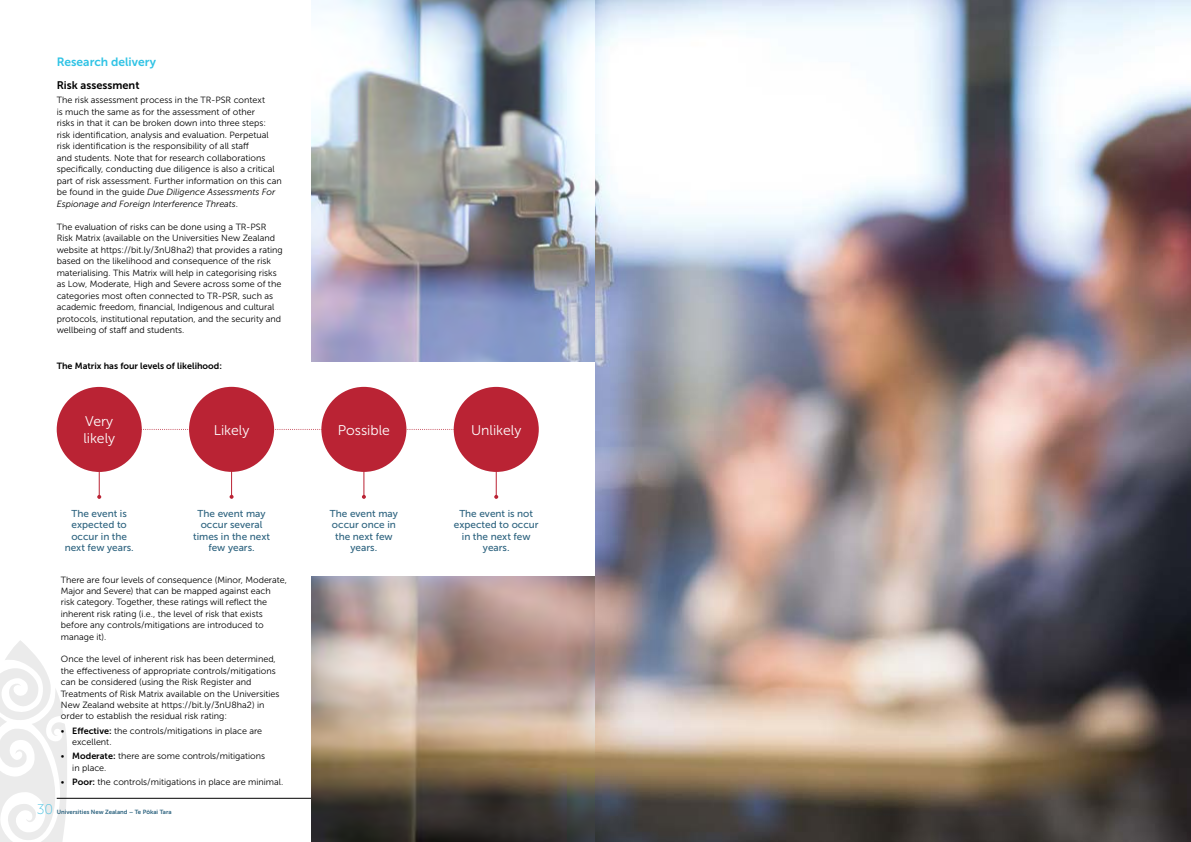
<style>
.page{position:relative;width:1191px;height:842px;background:#fff}
.page>*{position:absolute;margin:0;border:0;box-sizing:border-box;transform-origin:0 0}
.t1{font:14px/17px "Museo Sans 300";color:#fff}
.t2{font:14px "Museo Sans 100";color:#4dc2e1}
.t3{font:12px "Museo Sans 700";color:#30c3e5}
.t4{font:11px "Museo Sans 700";color:#000}
.t5{font:10px/11.5px "Museo Sans 500";color:#2d637f;text-align:center}
.t6{font:9px/11.5px "Museo Sans 300";color:#000}
.t7{font:9px "Museo Sans 700";color:#000}
.t8{font:6px "Museo Sans 700";color:#2d637f}
.s1{font-style:italic}
.s2{font-family:"Museo Sans 700"}
</style>
<div class="page">
<svg style="left:0;top:640px;width:67px;height:202px"></svg>
<hr style="left:57px;top:798px;width:482px;height:1px;background:#000">
<img style="left:312px;top:0;width:879px;height:842px">
<div style="left:239px;top:362px;width:356px;height:213px;background:#fff"></div>
<svg style="left:143px;top:429px;width:311px;height:1px"></svg>
<hr style="left:99px;top:455px;width:1px;height:42px;background:#ba2334">
<svg style="left:97px;top:495px;width:4px;height:4px"></svg>
<div style="left:57px;top:387px;width:85px;height:85px;background:#ba2334;border-radius:50%"></div>
<hr style="left:231px;top:455px;width:1px;height:42px;background:#ba2334">
<svg style="left:229px;top:495px;width:4px;height:4px"></svg>
<div style="left:189px;top:387px;width:85px;height:85px;background:#ba2334;border-radius:50%"></div>
<hr style="left:363px;top:455px;width:1px;height:42px;background:#ba2334">
<svg style="left:362px;top:495px;width:4px;height:4px"></svg>
<div style="left:321px;top:387px;width:85px;height:85px;background:#ba2334;border-radius:50%"></div>
<hr style="left:496px;top:455px;width:1px;height:42px;background:#ba2334">
<svg style="left:494px;top:495px;width:4px;height:4px"></svg>
<div style="left:454px;top:387px;width:85px;height:85px;background:#ba2334;border-radius:50%"></div>
<h2 class="t3" style="left:57px;top:55px;width:101px">Research delivery</h2>
<p class="t4" style="left:57px;top:79px;width:84px">Risk assessment</p>
<p class="t6" style="left:57px;top:94px;width:227px">The risk assessment process in the TR-PSR context<br>is much the same as for the assessment of other<br>risks in that it can be broken down into three steps: risk identification, analysis and evaluation. Perpetual risk identification is the responsibility of all staff<br>and students. Note that for research collaborations specifically, conducting due diligence is also a critical part of risk assessment. Further information on this can be found in the guide <span class="s1">Due Diligence Assessments For Espionage and Foreign Interference Threats</span>.</p>
<p class="t6" style="left:57px;top:221px;width:227px">The evaluation of risks can be done using a TR-PSR Risk Matrix (available on the Universities New Zealand website at https://bit.ly/3nU8ha2) that provides a rating based on the likelihood and consequence of the risk materialising. This Matrix will help in categorising risks as Low, Moderate, High and Severe across some of the categories most often connected to TR-PSR, such as academic freedom, financial, Indigenous and cultural protocols, institutional reputation, and the security and wellbeing of staff and students.</p>
<p class="t7" style="left:57px;top:361px;width:167px">The Matrix has four levels of likelihood:</p>
<h1 class="t1" style="left:83px;top:413px;width:33px">Very likely</h1>
<p class="t5" style="left:65px;top:508px;width:71px">The event is expected to occur in the next few years.</p>
<h1 class="t1" style="left:214px;top:421px;width:37px">Likely</h1>
<p class="t5" style="left:193px;top:507px;width:78px">The event may occur several times in the next few years.</p>
<p class="t6" style="left:61px;top:574px;width:227px">There are four levels of consequence (Minor, Moderate, Major and Severe) that can be mapped against each<br>risk category. Together, these ratings will reflect the inherent risk rating (i.e., the level of risk that exists before any controls/mitigations are introduced to manage it).</p>
<p class="t6" style="left:61px;top:654px;width:220px">Once the level of inherent risk has been determined, the effectiveness of appropriate controls/mitigations can be considered (using the Risk Register and Treatments of Risk Matrix available on the Universities New Zealand website at https://bit.ly/3nU8ha2) in order to establish the residual risk rating:</p>
<p class="t6" style="left:72px;top:725px;width:191px;text-indent:-11px">• <span class="s2">Effective:</span> the controls/mitigations in place are excellent.</p>
<p class="t6" style="left:72px;top:750px;width:194px;text-indent:-11px">• <span class="s2">Moderate:</span> there are some controls/mitigations in place.</p>
<p class="t6" style="left:61px;top:776px;width:224px">• <span class="s2">Poor:</span> the controls/mitigations in place are minimal.</p>
<h1 class="t2" style="left:37px;top:801px;width:18px">30</h1>
<p class="t8" style="left:57px;top:808px;width:116px">Universities New Zealand – Te Pōkai Tara</p>
<h1 class="t1" style="left:338px;top:421px;width:54px">Possible</h1>
<p class="t5" style="left:330px;top:507px;width:69px">The event may occur once in the next few years.</p>
<h1 class="t1" style="left:471px;top:421px;width:52px">Unlikely</h1>
<p class="t5" style="left:454px;top:508px;width:86px">The event is not expected to occur in the next few years.</p>
</div>
